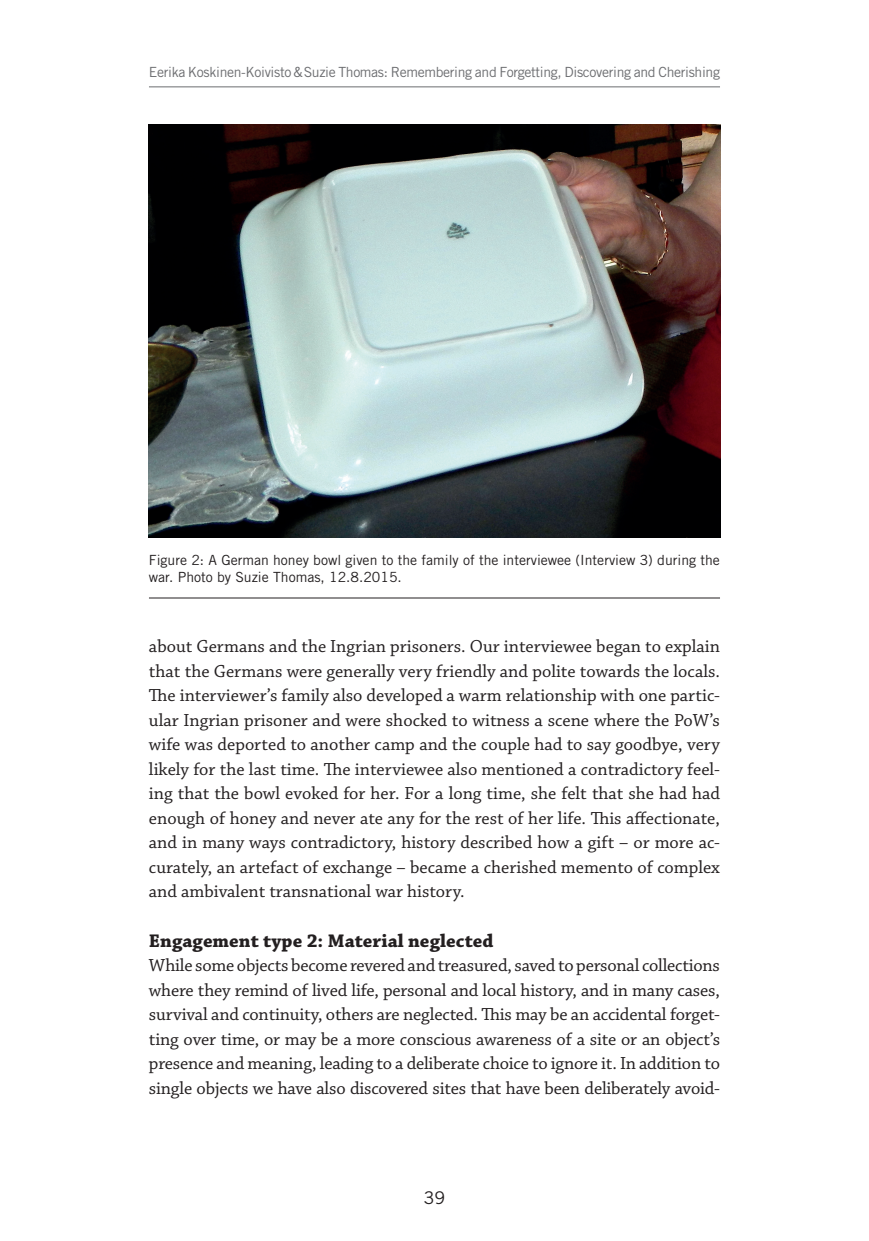
<style>
.page{position:relative;width:869px;height:1241px;background:#fff}
.page>*{position:absolute;margin:0;border:0;box-sizing:border-box;transform-origin:0 0}
.t1{font:700 19.25px "Chaparral Pro";color:#231f20}
.t2{font:18.38px/24.5px "Chaparral Pro";letter-spacing:-.005em;color:#231f20;text-align:justify}
.t3{font:17.5px "Trade Gothic LT Std";color:#231f20}
.t4{font:14px/16.8px "Trade Gothic LT Std";color:#231f20}
.t5{font:14px "Trade Gothic LT Std";letter-spacing:-.025em;color:#6c6d70}
</style>
<div class="page">
<hr style="left:149px;top:86px;width:570px;height:1px;background:#6c6d70">
<img style="left:149px;top:124px;width:570px;height:414px">
<hr style="left:149px;top:597px;width:570px;height:1px;background:#231f20">
<p class="t5" style="left:149px;top:64px;width:572px">Eerika Koskinen-Koivisto &amp; Suzie Thomas: Remembering and Forgetting, Discovering and Cherishing</p>
<p class="t4" style="left:149px;top:551px;width:572px">Figure 2: A German honey bowl given to the family of the interviewee (Interview 3) during the war. Photo by Suzie Thomas, 12.8.2015.</p>
<p class="t2" style="left:149px;top:635px;width:572px">about Germans and the Ingrian prisoners. Our interviewee began to explain that the Germans were generally very friendly and polite towards the locals.<br>The interviewer’s family also developed a warm relationship with one partic&shy;ular Ingrian prisoner and were shocked to witness a scene where the PoW’s wife was deported to another camp and the couple had to say goodbye, very likely for the last time. The interviewee also mentioned a contradictory feel&shy;ing that the bowl evoked for her. For a long time, she felt that she had had enough of honey and never ate any for the rest of her life. This affectionate, and in many ways contradictory, history described how a gift – or more ac&shy;curately, an artefact of exchange – became a cherished memento of complex and ambivalent transnational war history.</p>
<p class="t1" style="left:149px;top:928px;width:346px">Engagement type 2: Material neglected</p>
<p class="t2" style="left:149px;top:953px;width:572px">While some objects become revered and treasured, saved to personal collections where they remind of lived life, personal and local history, and in many cases, survival and continuity, others are neglected. This may be an accidental forget&shy;ting over time, or may be a more conscious awareness of a site or an object’s presence and meaning, leading to a deliberate choice to ignore it. In addition to single objects we have also discovered sites that have been deliberately avoid-</p>
<p class="t3" style="left:423px;top:1186px;width:23px">39</p>
</div>
